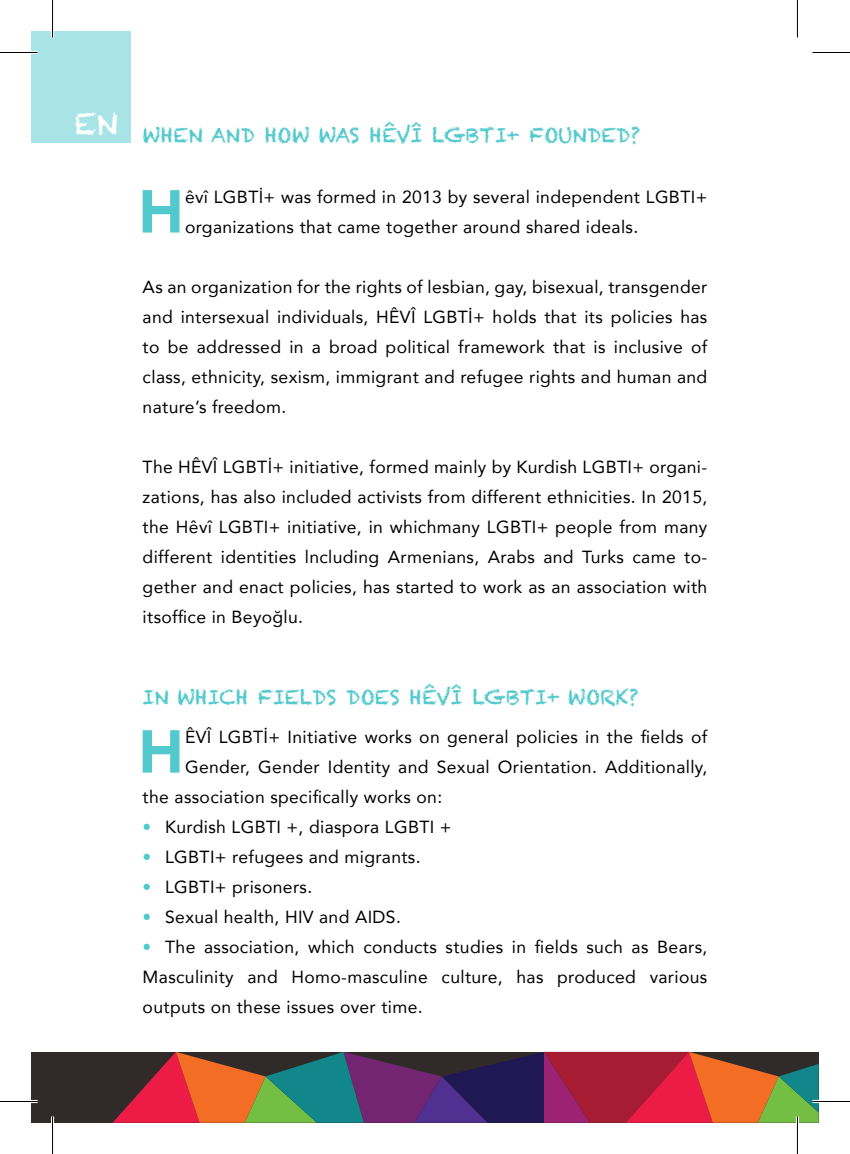
<style>
.page{position:relative;width:850px;height:1154px;background:#fff}
.page>*{position:absolute;margin:0;border:0;box-sizing:border-box;transform-origin:0 0}
.t1{font:900 59.75px "Avenir";color:#52c9cc}
.t2{font:30px "Chalkduster";color:#fff}
.t3{font:20px "Chalkduster";color:#52c9cc}
.t4{font:17.5px/30px "Avenir";letter-spacing:.02em;color:#000;text-align:justify}
.s1{color:#52c9cc}
</style>
<div class="page">
<div style="left:31px;top:31px;width:99px;height:111px;background:#a8e4e5"></div>
<div style="left:31px;top:1052px;width:512px;height:71px;background:#302a28"></div>
<svg style="left:112px;top:1052px;width:706px;height:71px;background:#7f4148"></svg>
<hr style="left:0;top:51px;width:38px;height:3px;background:#fff">
<hr style="left:0;top:1100px;width:38px;height:3px;background:#fff">
<hr style="left:812px;top:1100px;width:37px;height:3px;background:#fff">
<hr style="left:51px;top:0;width:3px;height:38px;background:#fff">
<hr style="left:51px;top:1116px;width:3px;height:38px;background:#fff">
<hr style="left:795px;top:1116px;width:3px;height:38px;background:#fff">
<hr style="left:0;top:52px;width:38px;height:1px;background:#000">
<hr style="left:812px;top:52px;width:37px;height:1px;background:#000">
<hr style="left:0;top:1101px;width:38px;height:1px;background:#000">
<hr style="left:812px;top:1101px;width:37px;height:1px;background:#000">
<hr style="left:52px;top:0;width:1px;height:38px;background:#000">
<hr style="left:52px;top:1116px;width:1px;height:38px;background:#000">
<hr style="left:796px;top:0;width:1px;height:38px;background:#000">
<hr style="left:796px;top:1116px;width:1px;height:38px;background:#000">
<p class="t2" style="left:74px;top:106px;width:45px">EN</p>
<p class="t3" style="left:142px;top:124px;width:499px">WHEN AND HOW WAS HÊVÎ LGBTI+ FOUNDED?</p>
<p class="t1" style="left:138px;top:161px;width:47px">H</p>
<p class="t4" style="left:185px;top:181px;width:523px">êvî LGBTİ+ was formed in 2013 by several independent LGBTI+ organizations that came together around shared ideals.</p>
<p class="t4" style="left:142px;top:271px;width:566px">As an organization for the rights of lesbian, gay, bisexual, transgender and intersexual individuals, HÊVÎ LGBTİ+ holds that its policies has to be addressed in a broad political framework that is inclusive of class, ethnicity, sexism, immigrant and refugee rights and human and nature’s freedom.</p>
<p class="t4" style="left:142px;top:451px;width:566px">The HÊVÎ LGBTİ+ initiative, formed mainly by Kurdish LGBTI+ organi&shy;zations, has also included activists from different ethnicities. In 2015, the Hêvî LGBTI+ initiative, in whichmany LGBTI+ people from many different identities lncluding Armenians, Arabs and Turks came to&shy;gether and enact policies, has started to work as an association with itsoffice in Beyoğlu.</p>
<p class="t3" style="left:142px;top:685px;width:497px">IN WHICH FIELDS DOES HÊVÎ LGBTI+ WORK?</p>
<p class="t1" style="left:138px;top:701px;width:47px">H</p>
<p class="t4" style="left:185px;top:721px;width:523px">ÊVÎ LGBTİ+ Initiative works on general policies in the fields of</p>
<p class="t4" style="left:185px;top:751px;width:523px">Gender, Gender Identity and Sexual Orientation. Additionally,</p>
<p class="t4" style="left:142px;top:781px;width:301px">the association specifically works on:</p>
<p class="t4" style="left:142px;top:811px;width:310px"><span class="s1">•</span> Kurdish LGBTI +, diaspora LGBTI +</p>
<p class="t4" style="left:142px;top:841px;width:279px"><span class="s1">•</span> LGBTI+ refugees and migrants.</p>
<p class="t4" style="left:142px;top:871px;width:171px"><span class="s1">•</span> LGBTI+ prisoners.</p>
<p class="t4" style="left:142px;top:901px;width:259px"><span class="s1">•</span> Sexual health, HIV and AIDS.</p>
<p class="t4" style="left:142px;top:931px;width:566px"><span class="s1">•</span> The association, which conducts studies in fields such as Bears, Masculinity and Homo-masculine culture, has produced various outputs on these issues over time.</p>
</div>
